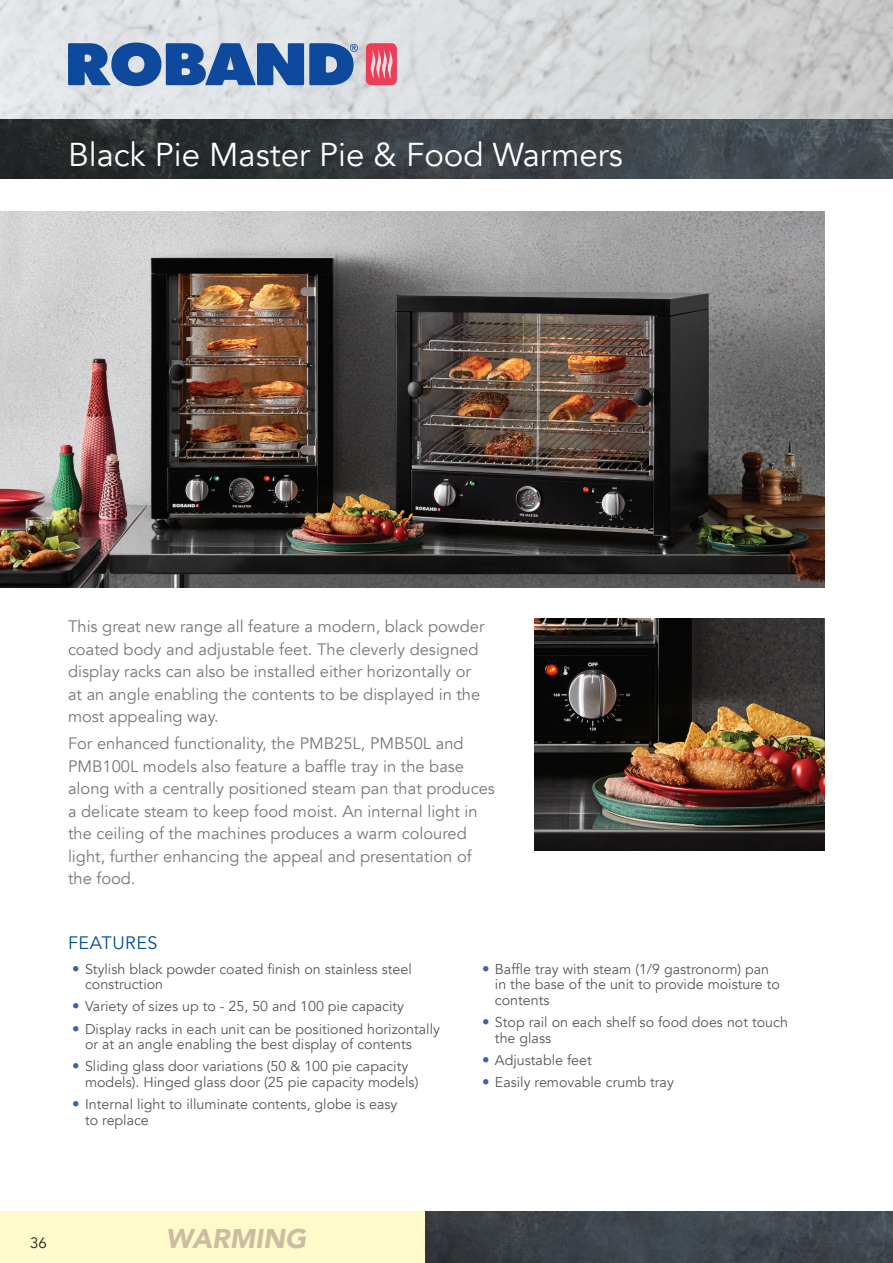
<style>
.page{position:relative;width:893px;height:1263px;background:#fff}
.page>*{position:absolute;margin:0;border:0;box-sizing:border-box;transform-origin:0 0}
.t1{font:33px "Avenir";color:#fff}
.t2{font:italic 900 27px "Avenir";color:#cbbda3}
.t3{font:18px "Avenir";letter-spacing:.03em;color:#014d95}
.t4{font:16.5px/22.5px "Avenir";color:#76787b}
.t5{font:15px "Avenir";color:#231f20}
.t6{font:14.25px/15.8px "Avenir";color:#57585a}
.s1{font-size:15px;color:#3a64a5}
</style>
<div class="page">
<img style="left:0;top:0;width:893px;height:119px">
<img style="left:0;top:119px;width:893px;height:60px">
<svg style="left:68px;top:43px;width:290px;height:43px;background:#4973b0"></svg>
<svg style="left:366px;top:43px;width:31px;height:42px"></svg>
<img style="left:0;top:212px;width:825px;height:376px">
<div style="left:0;top:1212px;width:425px;height:51px;background:#fffaca"></div>
<img style="left:425px;top:1212px;width:468px;height:51px">
<img style="left:534px;top:618px;width:291px;height:232px">
<h1 class="t1" style="left:68px;top:135px;width:556px">Black Pie Master Pie &amp; Food Warmers</h1>
<p class="t4" style="left:68px;top:615px;width:418px">This great new range all feature a modern, black powder coated body and adjustable feet. The cleverly designed display racks can also be installed either horizontally or at an angle enabling the contents to be displayed in the most appealing way.</p>
<p class="t4" style="left:68px;top:732px;width:428px">For enhanced functionality, the PMB25L, PMB50L and PMB100L models also feature a baffle tray in the base along with a centrally positioned steam pan that produces a delicate steam to keep food moist. An internal light in the ceiling of the machines produces a warm coloured light, further enhancing the appeal and presentation of the food.</p>
<p class="t3" style="left:68px;top:932px;width:91px">FEATURES</p>
<p class="t6" style="left:85px;top:961px;width:328px;text-indent:-13px"><span class="s1">•</span> Stylish black powder coated finish on stainless steel construction</p>
<p class="t6" style="left:72px;top:999px;width:333px"><span class="s1">•</span> Variety of sizes up to - 25, 50 and 100 pie capacity</p>
<p class="t6" style="left:85px;top:1021px;width:356px;text-indent:-13px"><span class="s1">•</span> Display racks in each unit can be positioned horizontally or at an angle enabling the best display of contents</p>
<p class="t6" style="left:85px;top:1059px;width:335px;text-indent:-13px"><span class="s1">•</span> Sliding glass door variations (50 &amp; 100 pie capacity models). Hinged glass door (25 pie capacity models)</p>
<p class="t6" style="left:85px;top:1097px;width:314px;text-indent:-13px"><span class="s1">•</span> Internal light to illuminate contents, globe is easy to replace</p>
<p class="t5" style="left:30px;top:1233px;width:18px">36</p>
<h2 class="t2" style="left:166px;top:1216px;width:142px">WARMING</h2>
<p class="t6" style="left:495px;top:961px;width:286px;text-indent:-13px"><span class="s1">•</span> Baffle tray with steam (1/9 gastronorm) pan in the base of the unit to provide moisture to contents</p>
<p class="t6" style="left:495px;top:1015px;width:294px;text-indent:-13px"><span class="s1">•</span> Stop rail on each shelf so food does not touch the glass</p>
<p class="t6" style="left:482px;top:1052px;width:111px"><span class="s1">•</span> Adjustable feet</p>
<p class="t6" style="left:482px;top:1075px;width:193px"><span class="s1">•</span> Easily removable crumb tray</p>
</div>
